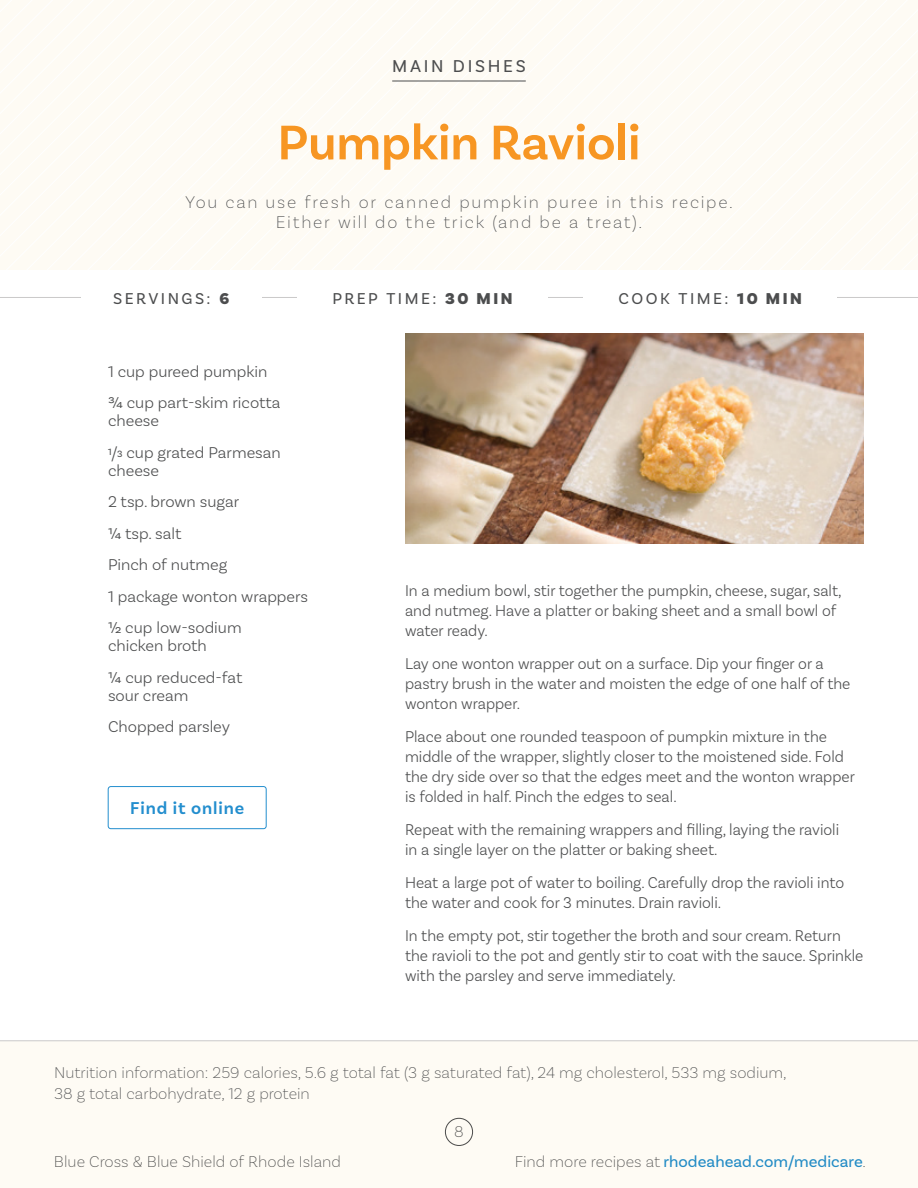
<style>
.page{position:relative;width:918px;height:1188px;background:#fff}
.page>*{position:absolute;margin:0;border:0;box-sizing:border-box;transform-origin:0 0}
.t1{font:600 51px "Basic Sans";color:#f79623}
.t2{font:200 18px/19.5px "Basic Sans";letter-spacing:.095em;color:#4c4d4e;text-align:center}
.t3{font:600 18px "Basic Sans";letter-spacing:.05em;color:#238ece}
.t4{font:18px "Basic Sans";letter-spacing:.15em;color:#4c4d4e}
.t5{font:300 16.5px/19.8px "Basic Sans";color:#4c4d4e;scale:.95 1}
.t6{font:300 16.5px/31.5px "Basic Sans";color:#4c4d4e}
.t7{font:200 16.5px/21px "Basic Sans";color:#4c4d4e}
.t8{font:16.5px "Basic Sans";color:#238ece}
.t9{font:16.5px "Basic Sans";letter-spacing:.155em;color:#4c4d4e}
.s1{font-weight:900}
.s2{font-weight:400;font-size:9.6px}
.s3{font-weight:200;color:#4c4d4e}
</style>
<div class="page">
<div style="left:0;top:1041px;width:918px;height:147px;background:#fefbf4"></div>
<hr style="left:0;top:1040px;width:918px;height:1px;background:#cac9c9">
<div style="left:0;top:0;width:918px;height:270px;background:#fefbf4"></div>
<img style="left:405px;top:334px;width:459px;height:210px">
<hr style="left:392px;top:81px;width:134px;height:1px;background:#4c4d4e">
<hr style="left:0;top:297px;width:918px;height:1px;background:#cac9c9">
<div style="left:298px;top:291px;width:250px;height:13px;background:#fff"></div>
<div style="left:81px;top:291px;width:180px;height:13px;background:#fff"></div>
<div style="left:584px;top:291px;width:253px;height:13px;background:#fff"></div>
<div style="left:108px;top:786px;width:158px;height:43px;border:1px solid #238ece;border-radius:3px"></div>
<p class="t4" style="left:392px;top:55px;width:135px">MAIN DISHES</p>
<h1 class="t1" style="left:278px;top:112px;width:364px">Pumpkin Ravioli</h1>
<p class="t2" style="left:185px;top:192px;width:549px">You can use fresh or canned pumpkin puree in this recipe.<br>Either will do the trick (and be a treat).</p>
<p class="t9" style="left:113px;top:288px;width:118px">SERVINGS: <span class="s1">6</span></p>
<p class="t9" style="left:332px;top:288px;width:182px">PREP TIME: <span class="s1">30 MIN</span></p>
<p class="t9" style="left:619px;top:288px;width:185px">COOK TIME: <span class="s1">10 MIN</span></p>
<p class="t6" style="left:108px;top:355px;width:174px">1 cup pureed pumpkin ¾ cup part-skim ricotta</p>
<p class="t6" style="left:108px;top:405px;width:174px">cheese<br><sup>1</sup>/<span class="s2">3</span> cup grated Parmesan</p>
<p class="t6" style="left:108px;top:454px;width:202px">cheese<br>2 tsp. brown sugar<br>¼ tsp. salt<br>Pinch of nutmeg<br>1 package wonton wrappers ½ cup low-sodium</p>
<p class="t6" style="left:108px;top:630px;width:136px">chicken broth<br>¼ cup reduced-fat</p>
<p class="t6" style="left:108px;top:679px;width:123px">sour cream<br>Chopped parsley</p>
<p class="t3" style="left:130px;top:797px;width:116px">Find it online</p>
<p class="t5" style="left:405px;top:581px;width:461px">In a medium bowl, stir together the pumpkin, cheese, sugar, salt, and nutmeg. Have a platter or baking sheet and a small bowl of water ready.</p>
<p class="t5" style="left:405px;top:654px;width:470px">Lay one wonton wrapper out on a surface. Dip your finger or a pastry brush in the water and moisten the edge of one half of the wonton wrapper.</p>
<p class="t5" style="left:405px;top:727px;width:475px">Place about one rounded teaspoon of pumpkin mixture in the middle of the wrapper, slightly closer to the moistened side. Fold the dry side over so that the edges meet and the wonton wrapper is folded in half. Pinch the edges to seal.</p>
<p class="t5" style="left:405px;top:819px;width:459px">Repeat with the remaining wrappers and filling, laying the ravioli in a single layer on the platter or baking sheet.</p>
<p class="t5" style="left:405px;top:872px;width:464px">Heat a large pot of water to boiling. Carefully drop the ravioli into the water and cook for 3 minutes. Drain ravioli.</p>
<p class="t5" style="left:405px;top:925px;width:484px">In the empty pot, stir together the broth and sour cream. Return the ravioli to the pot and gently stir to coat with the sauce. Sprinkle with the parsley and serve immediately.</p>
<p class="t7" style="left:54px;top:1062px;width:734px">Nutrition information: 259 calories, 5.6 g total fat (3 g saturated fat), 24 mg cholesterol, 533 mg sodium,<br>38 g total carbohydrate, 12 g protein</p>
<p class="t7" style="left:454px;top:1121px;width:11px">8</p>
<p class="t7" style="left:54px;top:1151px;width:289px">Blue Cross &amp; Blue Shield of Rhode Island</p>
<p class="t8" style="left:515px;top:1152px;width:353px"><span class="s3">Find more recipes at</span> rhodeahead.com/medicare<span class="s3">.</span></p>
</div>
